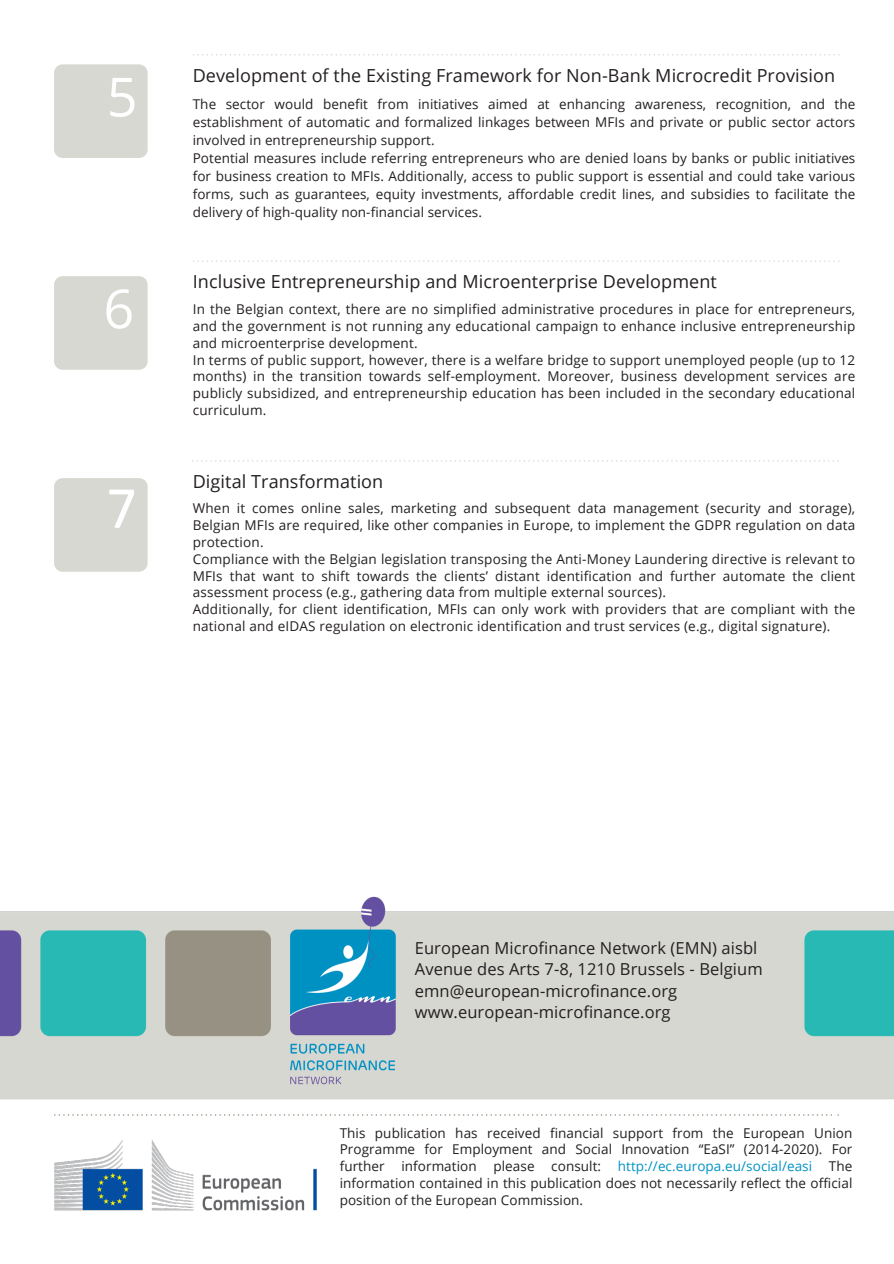
<style>
.page{position:relative;width:894px;height:1264px;background:#fff}
.page>*{position:absolute;margin:0;border:0;box-sizing:border-box;transform-origin:0 0}
.t1{font:54.6px "Rubik";color:#fff}
.t2{font:54px "Open Sans";color:#fff}
.t3{font:18px "Open Sans";letter-spacing:.005em;color:#231f20}
.t4{font:16.5px/21.3px "Open Sans";letter-spacing:.005em;color:#231f20}
.t5{font:13.5px/16.8px "Open Sans";letter-spacing:.015em;color:#231f20;text-align:justify}
.s1{color:#0093c5}
</style>
<div class="page">
<img style="left:54px;top:1140px;width:263px;height:71px">
<svg style="left:54px;top:1114px;width:784px;height:1px"></svg>
<svg style="left:193px;top:54px;width:646px;height:2px"></svg>
<img style="left:0;top:896px;width:893px;height:204px">
<div style="left:54px;top:64px;width:94px;height:94px;background:#d8d8d2;border-radius:9px"></div>
<svg style="left:193px;top:260px;width:646px;height:2px"></svg>
<div style="left:54px;top:276px;width:94px;height:94px;background:#d8d8d2;border-radius:9px"></div>
<svg style="left:192px;top:460px;width:646px;height:1px"></svg>
<div style="left:54px;top:478px;width:94px;height:93px;background:#d8d8d2;border-radius:9px"></div>
<p class="t2" style="left:107px;top:59px;width:32px">5</p>
<h1 class="t2" style="left:103px;top:270px;width:32px">6</h1>
<p class="t1" style="left:107px;top:477px;width:29px">7</p>
<p class="t3" style="left:193px;top:62px;width:643px">Development of the Existing Framework for Non-Bank Microcredit Provision</p>
<h1 class="t5" style="left:193px;top:95px;width:664px;line-height:18px">The sector would benefit from initiatives aimed at enhancing awareness, recognition, and the establishment of automatic and formalized linkages between MFIs and private or public sector actors involved in entrepreneurship support.</h1>
<p class="t5" style="left:193px;top:149px;width:664px;line-height:18px">Potential measures include referring entrepreneurs who are denied loans by banks or public initiatives for business creation to MFIs. Additionally, access to public support is essential and could take various forms, such as guarantees, equity investments, affordable credit lines, and subsidies to facilitate the delivery of high-quality non-financial services.</p>
<p class="t3" style="left:193px;top:269px;width:525px">Inclusive Entrepreneurship and Microenterprise Development</p>
<p class="t5" style="left:193px;top:300px;width:663px">In the Belgian context, there are no simplified administrative procedures in place for entrepreneurs, and the government is not running any educational campaign to enhance inclusive entrepreneurship and microenterprise development.</p>
<p class="t5" style="left:193px;top:351px;width:663px">In terms of public support, however, there is a welfare bridge to support unemployed people (up to 12 months) in the transition towards self-employment. Moreover, business development services are publicly subsidized, and entrepreneurship education has been included in the secondary educational curriculum.</p>
<p class="t3" style="left:193px;top:468px;width:192px">Digital Transformation</p>
<p class="t5" style="left:193px;top:499px;width:663px">When it comes online sales, marketing and subsequent data management (security and storage), Belgian MFIs are required, like other companies in Europe, to implement the GDPR regulation on data protection.</p>
<p class="t5" style="left:193px;top:550px;width:663px">Compliance with the Belgian legislation transposing the Anti-Money Laundering directive is relevant to MFIs that want to shift towards the clients’ distant identification and further automate the client assessment process (e.g., gathering data from multiple external sources).</p>
<h1 class="t5" style="left:193px;top:600px;width:663px">Additionally, for client identification, MFIs can only work with providers that are compliant with the national and eIDAS regulation on electronic identification and trust services (e.g., digital signature).</h1>
<h1 class="t4" style="left:414px;top:937px;width:349px">European Microfinance Network (EMN) aisbl Avenue des Arts 7-8, 1210 Brussels - Belgium emn@european-microfinance.org www.european-microfinance.org</h1>
<p class="t5" style="left:339px;top:1123px;width:514px">This publication has received financial support from the European Union Programme for Employment and Social Innovation “EaSI” (2014-2020). For further information please consult: <span class="s1">http://ec.europa.eu/social/easi</span> The information contained in this publication does not necessarily reflect the official position of the European Commission.</p>
</div>
